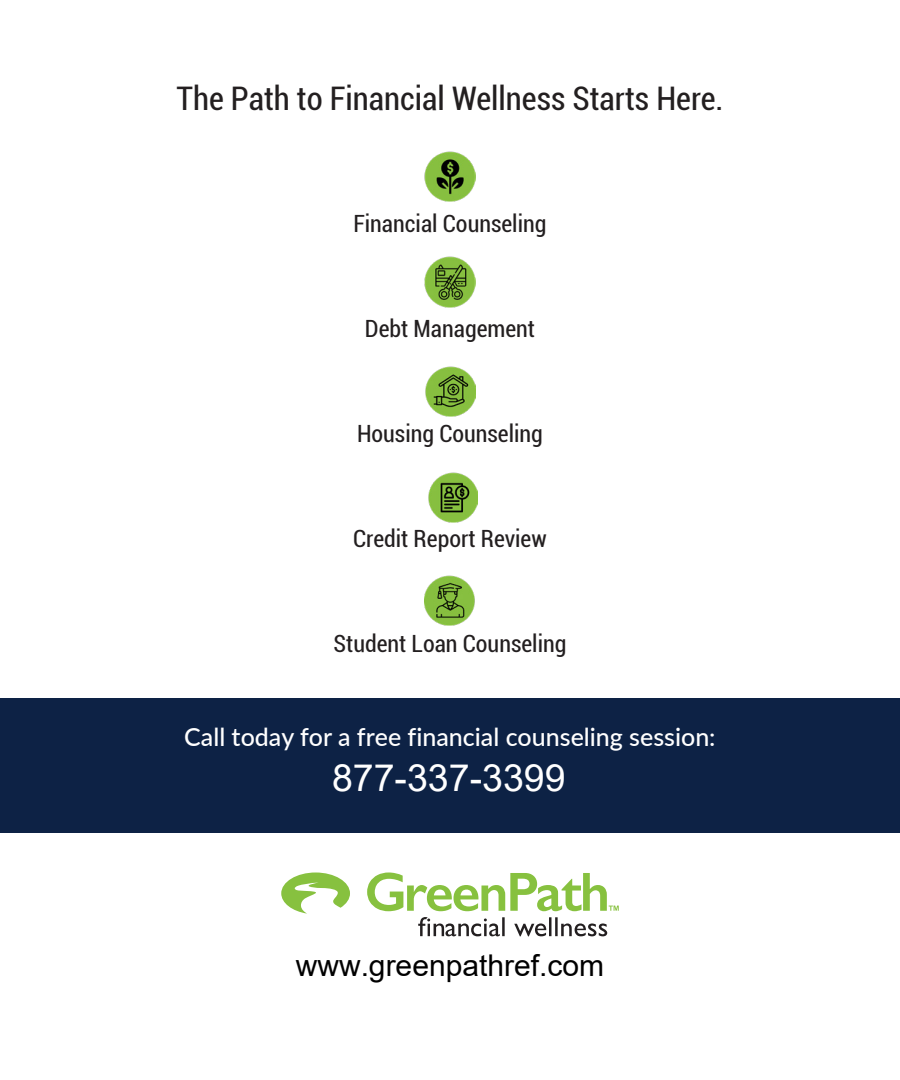
<style>
.page{position:relative;width:900px;height:1080px;background:#fff}
.page>*{position:absolute;margin:0;border:0;box-sizing:border-box;transform-origin:0 0}
.t1{font:37.5px "Arial";color:#fff}
.t2{font:condensed 32.5px "Roboto";color:#231f20}
.t3{font:30px "Arial";color:#000}
.t4{font:500 25px "Lato";color:#fff}
.t5{font:condensed 23.75px "Roboto";color:#231f20}
</style>
<div class="page">
<svg style="left:418px;top:917px;width:189px;height:19px"></svg>
<svg style="left:367px;top:873px;width:252px;height:38px"></svg>
<svg style="left:281px;top:872px;width:69px;height:42px"></svg>
<div style="left:0;top:698px;width:900px;height:135px;background:#0d2245"></div>
<img style="left:428px;top:472px;width:50px;height:51px">
<img style="left:425px;top:257px;width:50px;height:50px">
<img style="left:425px;top:151px;width:50px;height:51px">
<img style="left:425px;top:366px;width:50px;height:51px">
<img style="left:425px;top:575px;width:50px;height:51px">
<p class="t2" style="left:176px;top:76px;width:549px">The Path to Financial Wellness Starts Here.</p>
<p class="t5" style="left:353px;top:207px;width:195px">Financial Counseling</p>
<p class="t5" style="left:365px;top:312px;width:172px">Debt Management</p>
<p class="t5" style="left:357px;top:417px;width:187px">Housing Counseling</p>
<p class="t5" style="left:353px;top:522px;width:195px">Credit Report Review</p>
<p class="t5" style="left:334px;top:627px;width:234px">Student Loan Counseling</p>
<p class="t4" style="left:184px;top:719px;width:533px">Call today for a free financial counseling session:</p>
<h1 class="t1" style="left:332px;top:757px;width:235px">877-337-3399</h1>
<p class="t3" style="left:296px;top:949px;width:310px">www.greenpathref.com</p>
</div>
